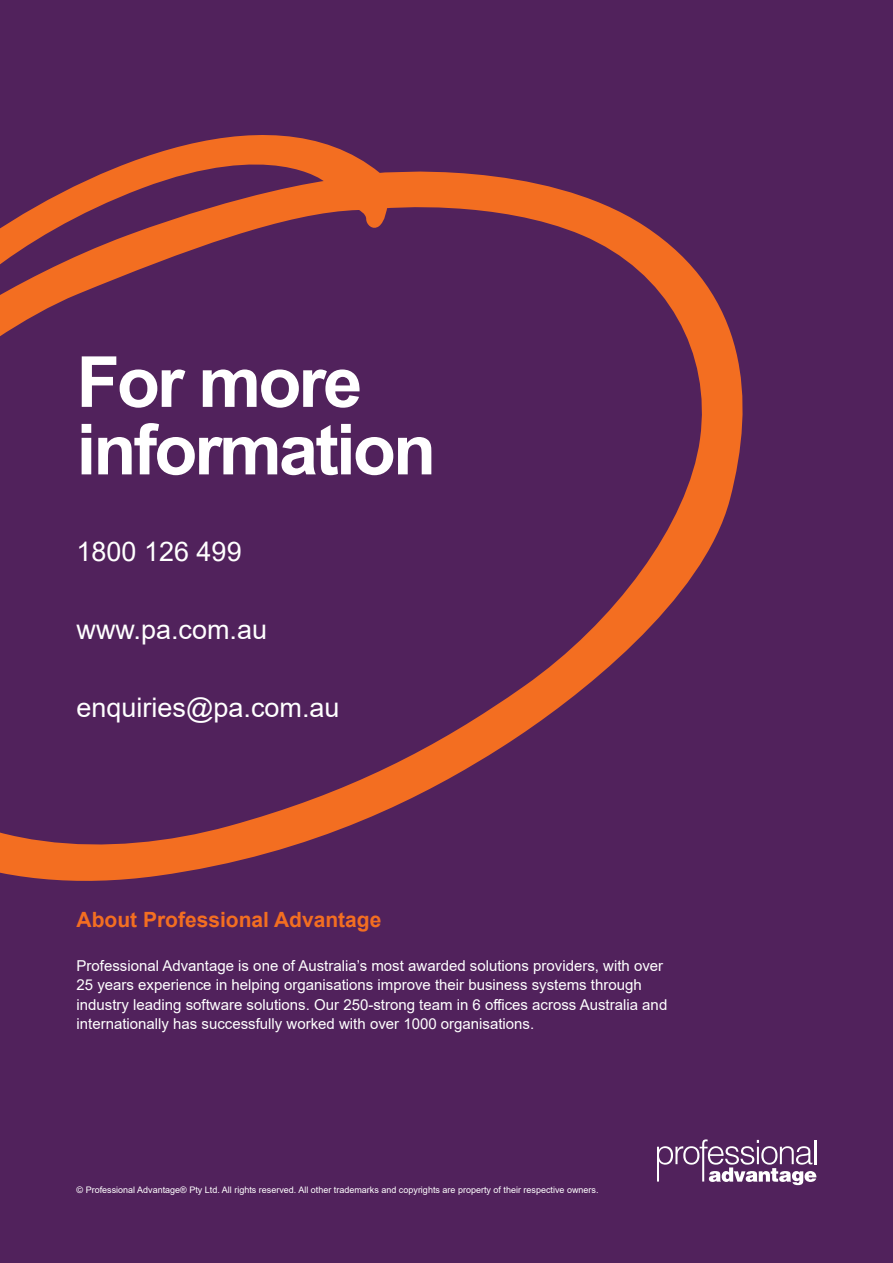
<style>
.page{position:relative;width:893px;height:1263px;background:#51225c}
.page>*{position:absolute;margin:0;border:0;box-sizing:border-box;transform-origin:0 0}
.Headline{font:700 70.5px/67.5px "Arial";letter-spacing:-.04em;color:#fff}
.Body_Text{font:27px "Arial";color:#fff}
.Subheading{font:700 21px "Arial";color:#f36e21}
.Body_Text-2{font:15px/19.5px "Arial";color:#fff}
.t1{font:9px "Arial";color:#fff}
</style>
<div class="page">
<svg style="left:657px;top:1139px;width:159px;height:46px"></svg>
<hr style="left:814px;top:1140px;width:2px;height:24px;background:#fff">
<svg style="left:0;top:135px;width:743px;height:746px"></svg>
<p class="Headline" style="left:77px;top:349px;width:361px">For more information</p>
<p class="Body_Text" style="left:77px;top:533px;width:167px">1800 126 499</p>
<p class="Body_Text" style="left:77px;top:611px;width:192px">www.pa.com.au</p>
<p class="Body_Text" style="left:77px;top:689px;width:265px">enquiries@pa.com.au</p>
<p class="Subheading" style="left:77px;top:905px;width:306px">About Professional Advantage</p>
<p class="Body_Text-2" style="left:77px;top:955px;width:592px">Professional Advantage is one of Australia’s most awarded solutions providers, with over 25 years experience in helping organisations improve their business systems through industry leading software solutions. Our 250-strong team in 6 offices across Australia and internationally has successfully worked with over 1000 organisations.</p>
<p class="t1" style="left:77px;top:1183px;width:523px">© Professional Advantage® Pty Ltd. All rights reserved. All other trademarks and copyrights are property of their respective owners.</p>
</div>
